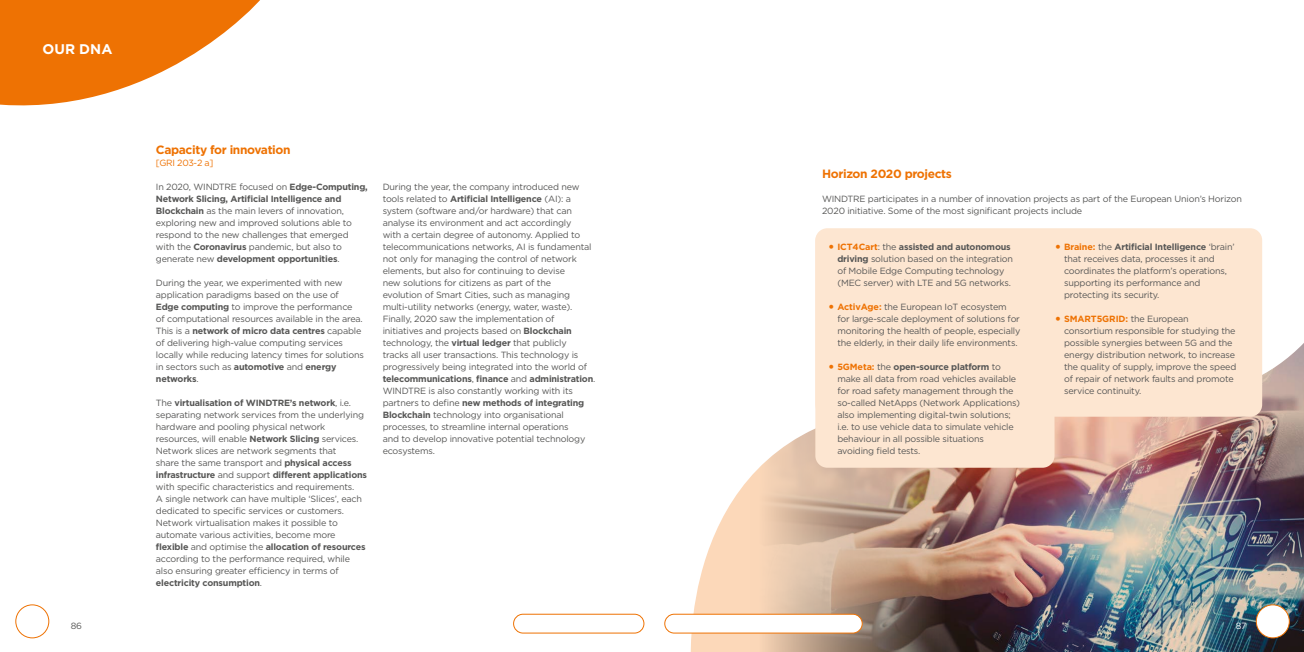
<style>
.page{position:relative;width:1304px;height:652px;background:#fff}
.page>*{position:absolute;margin:0;border:0;box-sizing:border-box;transform-origin:0 0}
.t1{font:700 14px "Gotham HTF";color:#fff}
.t2{font:700 12px "Gotham HTF";letter-spacing:-.03em;color:#ee7203}
.t3{font:9px/12px "Gotham HTF";letter-spacing:-.02em;color:#575756}
.t4{font:9px "Gotham HTF";letter-spacing:-.03em;color:#ee7203}
.s1{font-weight:700}
.s2{font-size:15px;color:#ee7203}
.s3{font-weight:700;color:#ee7203}
.s4{color:#fff}
</style>
<div class="page">
<svg style="left:0;top:0;width:260px;height:106px"></svg>
<div style="left:15px;top:604px;width:34px;height:34px;border:1px solid #ee7203;border-radius:50%"></div>
<div style="left:513px;top:614px;width:131px;height:20px;border:1px solid #ee7203;border-radius:9px"></div>
<svg style="left:676px;top:228px;width:586px;height:424px"></svg>
<img style="left:750px;top:343px;width:554px;height:309px">
<div style="left:815px;top:229px;width:239px;height:239px;background:#fde6d1;border-radius:12px"></div>
<div style="left:815px;top:228px;width:447px;height:189px;background:#fde6d1;border-radius:12px"></div>
<div style="left:665px;top:614px;width:197px;height:19px;background:#fff;border-radius:9px"></div>
<div style="left:664px;top:614px;width:199px;height:20px;border:1px solid #ee7203;border-radius:9px"></div>
<div style="left:1256px;top:605px;width:33px;height:33px;background:#fff;border-radius:50%"></div>
<div style="left:1256px;top:604px;width:34px;height:34px;border:1px solid #ee7203;border-radius:50%"></div>
<h1 class="t1" style="left:43px;top:41px;width:71px">OUR DNA</h1>
<p class="t2" style="left:156px;top:143px;width:136px">Capacity for innovation</p>
<p class="t4" style="left:156px;top:158px;width:59px">[GRI 203-2 a]</p>
<p class="t3" style="left:156px;top:181px;width:213px">In 2020, WINDTRE focused on <span class="s1">Edge-Computing, Network Slicing, Artificial Intelligence and Blockchain</span> as the main levers of innovation, exploring new and improved solutions able to respond to the new challenges that emerged with the <span class="s1">Coronavirus</span> pandemic, but also to generate new <span class="s1">development opportunities</span>.</p>
<p class="t3" style="left:156px;top:277px;width:210px">During the year, we experimented with new application paradigms based on the use of <span class="s1">Edge computing</span> to improve the performance<br>of computational resources available in the area.<br>This is a <span class="s1">network of micro data centres</span> capable of delivering high-value computing services locally while reducing latency times for solutions in sectors such as <span class="s1">automotive</span> and <span class="s1">energy networks</span>.</p>
<p class="t3" style="left:156px;top:397px;width:213px">The <span class="s1">virtualisation of WINDTRE’s network</span>, i.e. separating network services from the underlying hardware and pooling physical network resources, will enable <span class="s1">Network Slicing</span> services.<br>Network slices are network segments that<br>share the same transport and <span class="s1">physical access infrastructure</span> and support <span class="s1">different applications </span>with specific characteristics and requirements.<br>A single network can have multiple ‘Slices’, each dedicated to specific services or customers.<br>Network virtualisation makes it possible to automate various activities, become more <span class="s1">flexible</span> and optimise the <span class="s1">allocation of resources </span>according to the performance required, while also ensuring greater efficiency in terms of <span class="s1">electricity consumption</span>.</p>
<p class="t3" style="left:383px;top:181px;width:214px">During the year, the company introduced new tools related to <span class="s1">Artificial Intelligence</span> (AI): a system (software and/or hardware) that can analyse its environment and act accordingly<br>with a certain degree of autonomy. Applied to telecommunications networks, AI is fundamental not only for managing the control of network elements, but also for continuing to devise<br>new solutions for citizens as part of the<br>evolution of Smart Cities, such as managing multi-utility networks (energy, water, waste).<br>Finally, 2020 saw the implementation of initiatives and projects based on <span class="s1">Blockchain </span>technology, the <span class="s1">virtual ledger</span> that publicly<br>tracks all user transactions. This technology is progressively being integrated into the world of <span class="s1">telecommunications</span>, <span class="s1">finance</span> and <span class="s1">administration</span>.<br>WINDTRE is also constantly working with its partners to define <span class="s1">new methods of integrating Blockchain</span> technology into organisational processes, to streamline internal operations<br>and to develop innovative potential technology ecosystems.</p>
<p class="t2" style="left:822px;top:167px;width:131px">Horizon 2020 projects</p>
<p class="t3" style="left:822px;top:193px;width:422px">WINDTRE participates in a number of innovation projects as part of the European Union’s Horizon<br>2020 initiative. Some of the most significant projects include</p>
<p class="t3" style="left:837px;top:241px;width:177px;text-indent:-10px"><span class="s2">•</span> <span class="s3">ICT4Cart</span>: the <span class="s1">assisted and autonomous driving</span> solution based on the integration of Mobile Edge Computing technology (MEC server) with LTE and 5G networks.</p>
<p class="t3" style="left:837px;top:301px;width:185px;text-indent:-10px"><span class="s2">•</span> <span class="s3">ActivAge:</span> the European IoT ecosystem for large-scale deployment of solutions for monitoring the health of people, especially the elderly, in their daily life environments.</p>
<p class="t3" style="left:837px;top:361px;width:184px;text-indent:-10px"><span class="s2">•</span> <span class="s3">5GMeta:</span> the <span class="s1">open-source platform</span> to make all data from road vehicles available for road safety management through the so-called NetApps (Network Applications) also implementing digital-twin solutions; i.e. to use vehicle data to simulate vehicle behaviour in all possible situations avoiding field tests.</p>
<p class="t3" style="left:1064px;top:241px;width:172px;text-indent:-10px"><span class="s2">•</span> <span class="s3">Braine:</span> the <span class="s1">Artificial Intelligence</span> ‘brain’ that receives data, processes it and coordinates the platform’s operations, supporting its performance and protecting its security.</p>
<p class="t3" style="left:1064px;top:313px;width:174px;text-indent:-10px"><span class="s2">•</span> <span class="s3">SMART5GRID:</span> the European consortium responsible for studying the possible synergies between 5G and the energy distribution network, to increase the quality of supply, improve the speed of repair of network faults and promote service continuity.</p>
<p class="t3" style="left:71px;top:620px;width:13px">86</p>
<p class="t3" style="left:1221px;top:620px;width:27px">87 <span class="s4">87</span></p>
</div>
